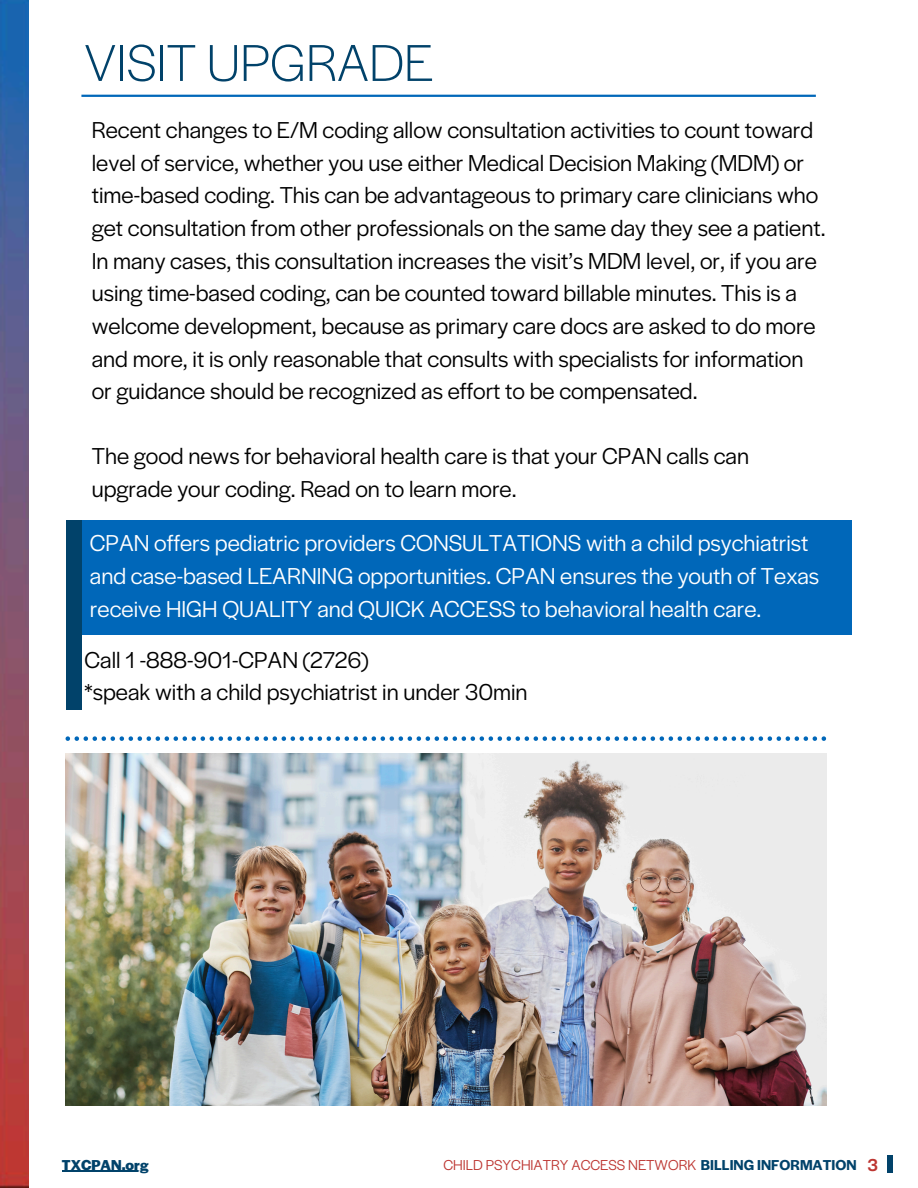
<style>
.page{position:relative;width:918px;height:1188px;background:#fff}
.page>*{position:absolute;margin:0;border:0;box-sizing:border-box;transform-origin:0 0}
.t1{font:300 54px "Halyard Display";color:#01426a}
.t2{font:24px/32.7px "Halyard Display";color:#000}
.t3{font:24px/32.7px "Halyard Display";color:#fff}
.t4{font:500 18px "Halyard Display";color:#bd3632}
.t5{font:15px "Halyard Display";color:#bd3632}
.t6{font:700 15px "Halyard Display";color:#01426a}
.s1{font-weight:600;color:#01426a}
</style>
<div class="page">
<hr style="left:81px;top:95px;width:735px;height:2px;background:#0067b9">
<svg style="left:66px;top:736px;width:760px;height:5px"></svg>
<div style="left:82px;top:520px;width:770px;height:114px;background:#0067b9"></div>
<img style="left:66px;top:753px;width:760px;height:353px">
<div style="left:66px;top:520px;width:16px;height:189px;background:#01426a"></div>
<img style="left:0;top:0;width:28px;height:1188px">
<div style="left:887px;top:1155px;width:6px;height:18px;background:#01426a"></div>
<hr style="left:62px;top:1171px;width:86px;height:1px;background:#01426a">
<p class="t1" style="left:84px;top:23px;width:351px">VISIT UPGRADE</p>
<h2 class="t2" style="left:92px;top:112px;width:735px">Recent changes to E/M coding allow consultation activities to count toward level of service, whether you use either Medical Decision Making (MDM) or time-based coding. This can be advantageous to primary care clinicians who get consultation from other professionals on the same day they see a patient.<br>In many cases, this consultation increases the visit’s MDM level, or, if you are using time-based coding, can be counted toward billable minutes. This is a welcome development, because as primary care docs are asked to do more and more, it is only reasonable that consults with specialists for information or guidance should be recognized as effort to be compensated.</h2>
<h2 class="t2" style="left:92px;top:439px;width:659px">The good news for behavioral health care is that your CPAN calls can upgrade your coding. Read on to learn more.</h2>
<h1 class="t3" style="left:90px;top:526px;width:731px">CPAN offers pediatric providers CONSULTATIONS with a child psychiatrist and case-based LEARNING opportunities. CPAN ensures the youth of Texas receive HIGH QUALITY and QUICK ACCESS to behavioral health care.</h1>
<h2 class="t2" style="left:85px;top:642px;width:445px">Call 1 -888-901-CPAN (2726)<br>*speak with a child psychiatrist in under 30min</h2>
<p class="t6" style="left:62px;top:1153px;width:88px">TXCPAN.org</p>
<p class="t5" style="left:443px;top:1153px;width:415px">CHILD PSYCHIATRY ACCESS NETWORK <span class="s1">BILLING INFORMATION</span></p>
<h4 class="t4" style="left:868px;top:1151px;width:12px">3</h4>
</div>
